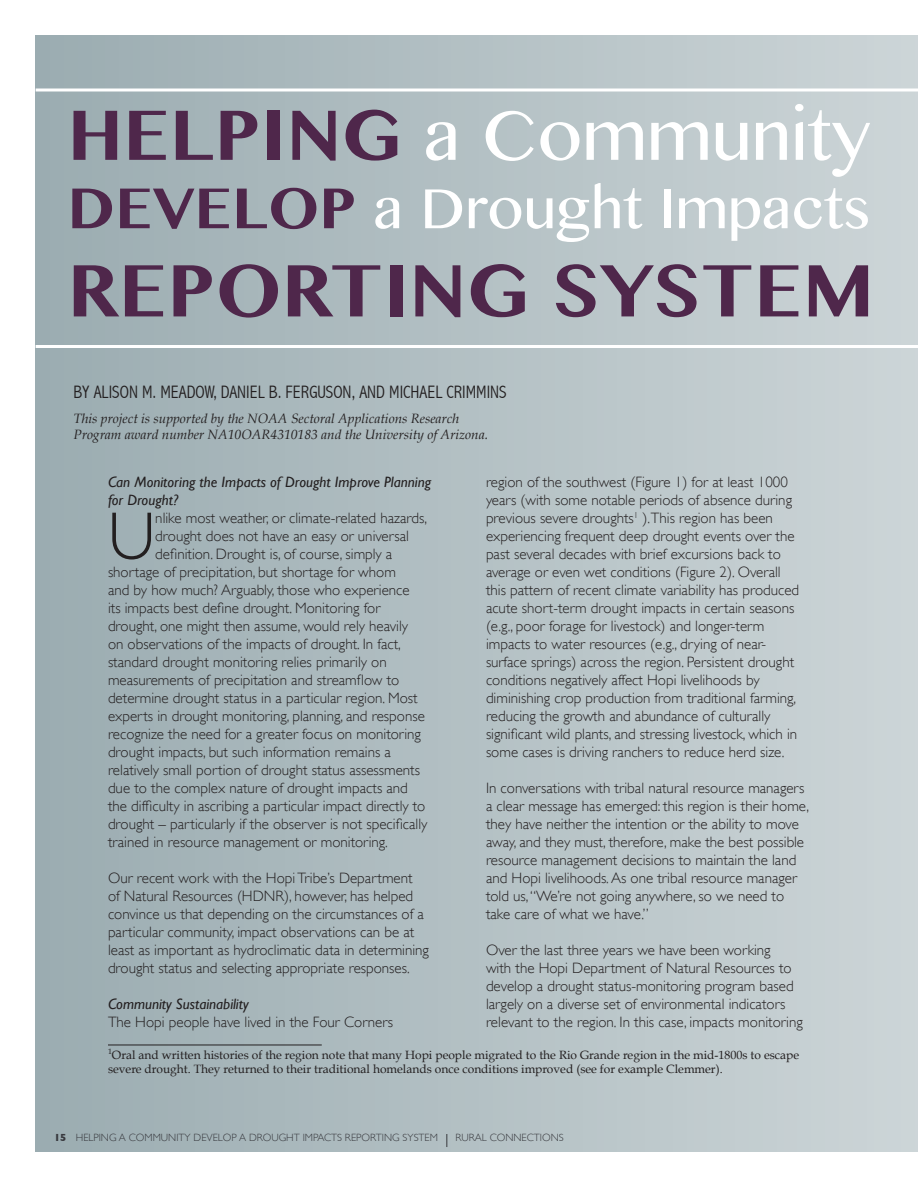
<style>
.page{position:relative;width:918px;height:1188px;background:#fff}
.page>*{position:absolute;margin:0;border:0;box-sizing:border-box;transform-origin:0 0}
.t1{font:700 73.5px "Tamil MN";color:#4f274b}
.t2{font:70.5px "Tamil MN";color:#fff}
.t3{font:300 67.8px "Gill Sans";color:#231f20}
.t4{font:57px "Tamil MN";color:#fff}
.t5{font:300 condensed 18px "Abadi";color:#231f20}
.t6{font:300 15px/18px "Gill Sans";color:#231f20}
.t7{font:italic 15px/18px "Gill Sans";color:#231f20}
.t8{font:italic 13.5px/16.2px "Book Antiqua";color:#231f20}
.t9{font:12px/14.4px "Book Antiqua";color:#231f20}
.t10{font:300 10.5px "Gill Sans";color:#37383d}
.s1{font-weight:700;color:#4f274b}
.s2{font-weight:700}
</style>
<div class="page">
<div style="left:36px;top:36px;width:882px;height:1116px;background:linear-gradient(to right,#9bacb1,#cdd5d8)"></div>
<svg style="left:446px;top:1134px;width:1px;height:13px"></svg>
<hr style="left:108px;top:1045px;width:214px;height:1px;background:#231f20">
<hr style="left:36px;top:345px;width:882px;height:3px;background:#fff">
<svg style="left:36px;top:88px;width:882px;height:4px"></svg>
<p class="t2" style="left:68px;top:89px;width:805px"><span class="s1">HELPING</span> a Community</p>
<p class="t4" style="left:68px;top:171px;width:804px"><span class="s1">DEVELOP</span> a Drought Impacts</p>
<p class="t1" style="left:68px;top:243px;width:808px">REPORTING SYSTEM</p>
<p class="t5" style="left:74px;top:382px;width:435px">BY ALISON M. MEADOW, DANIEL B. FERGUSON, AND MICHAEL CRIMM INS</p>
<p class="t8" style="left:74px;top:410px;width:416px">This project is supported by the NOAA Sectoral Applications Research<br>Program award number NA10OAR4310183 and the University of Arizona.</p>
<p class="t7" style="left:108px;top:473px;width:325px">Can Monitoring the Impacts of Drought Improve Planning for Drought?</p>
<p class="t3" style="left:108px;top:497px;width:40px">U</p>
<p class="t6" style="left:155px;top:509px;width:273px">nlike most weather, or climate-related hazards,</p>
<p class="t6" style="left:155px;top:527px;width:255px">drought does not have an easy or universal</p>
<p class="t6" style="left:155px;top:545px;width:239px">definition. Drought is, of course, simply a</p>
<p class="t6" style="left:108px;top:563px;width:289px">shortage of precipitation, but shortage for whom</p>
<p class="t6" style="left:108px;top:581px;width:303px">and by how much? Arguably, those who experience</p>
<p class="t6" style="left:108px;top:599px;width:274px">its impacts best define drought. Monitoring for</p>
<p class="t6" style="left:108px;top:617px;width:302px">drought, one might then assume, would rely heavily</p>
<p class="t6" style="left:108px;top:635px;width:294px">on observations of the impacts of drought. In fact,</p>
<p class="t6" style="left:108px;top:653px;width:280px">standard drought monitoring relies primarily on</p>
<p class="t6" style="left:108px;top:671px;width:293px">measurements of precipitation and streamflow to</p>
<p class="t6" style="left:108px;top:689px;width:311px">determine drought status in a particular region. Most</p>
<p class="t6" style="left:108px;top:707px;width:318px">experts in drought monitoring, planning, and response</p>
<p class="t6" style="left:108px;top:725px;width:314px">recognize the need for a greater focus on monitoring</p>
<p class="t6" style="left:108px;top:743px;width:285px">drought impacts, but such information remains a</p>
<p class="t6" style="left:108px;top:761px;width:314px">relatively small portion of drought status assessments</p>
<p class="t6" style="left:108px;top:779px;width:301px">due to the complex nature of drought impacts and</p>
<p class="t6" style="left:108px;top:797px;width:319px">the difficulty in ascribing a particular impact directly to</p>
<p class="t6" style="left:108px;top:815px;width:321px">drought – particularly if the observer is not specifically</p>
<p class="t6" style="left:108px;top:833px;width:281px">trained in resource management or monitoring.</p>
<p class="t6" style="left:108px;top:869px;width:322px">Our recent work with the Hopi Tribe’s Department<br>of Natural Resources (HDNR), however, has helped convince us that depending on the circumstances of a particular community, impact observations can be at least as important as hydroclimatic data in determining drought status and selecting appropriate responses.</p>
<p class="t7" style="left:108px;top:995px;width:142px">Community Sustainability</p>
<p class="t6" style="left:108px;top:1013px;width:287px">The Hopi people have lived in the Four Corners</p>
<p class="t6" style="left:486px;top:473px;width:315px">region of the southwest (Figure 1) for at least 1000 years (with some notable periods of absence during previous severe droughts<sup>1</sup> ).This region has been experiencing frequent deep drought events over the past several decades with brief excursions back to average or even wet conditions (Figure 2). Overall this pattern of recent climate variability has produced acute short-term drought impacts in certain seasons (e.g., poor forage for livestock) and longer-term impacts to water resources (e.g., drying of near&shy;surface springs) across the region. Persistent drought conditions negatively affect Hopi livelihoods by diminishing crop production from traditional farming, reducing the growth and abundance of culturally significant wild plants, and stressing livestock, which in some cases is driving ranchers to reduce herd size.</p>
<p class="t6" style="left:486px;top:779px;width:325px">In conversations with tribal natural resource managers a clear message has emerged: this region is their home, they have neither the intention or the ability to move away, and they must, therefore, make the best possible resource management decisions to maintain the land and Hopi livelihoods. As one tribal resource manager told us, “We’re not going anywhere, so we need to take care of what we have.”</p>
<p class="t6" style="left:486px;top:941px;width:318px">Over the last three years we have been working<br>with the Hopi Department of Natural Resources to develop a drought status-monitoring program based largely on a diverse set of environmental indicators relevant to the region. In this case, impacts monitoring</p>
<p class="t9" style="left:108px;top:1047px;width:693px"><sup>1</sup>Oral and written histories of the region note that many Hopi people migrated to the Rio Grande region in the mid-1800s to escape severe drought. They returned to their traditional homelands once conditions improved (see for example Clemmer).</p>
<p class="t10" style="left:54px;top:1132px;width:385px"><span class="s2">15</span> Helping a community develop a drought impacts reporting system</p>
<p class="t10" style="left:455px;top:1132px;width:110px">Rural Connections</p>
</div>
